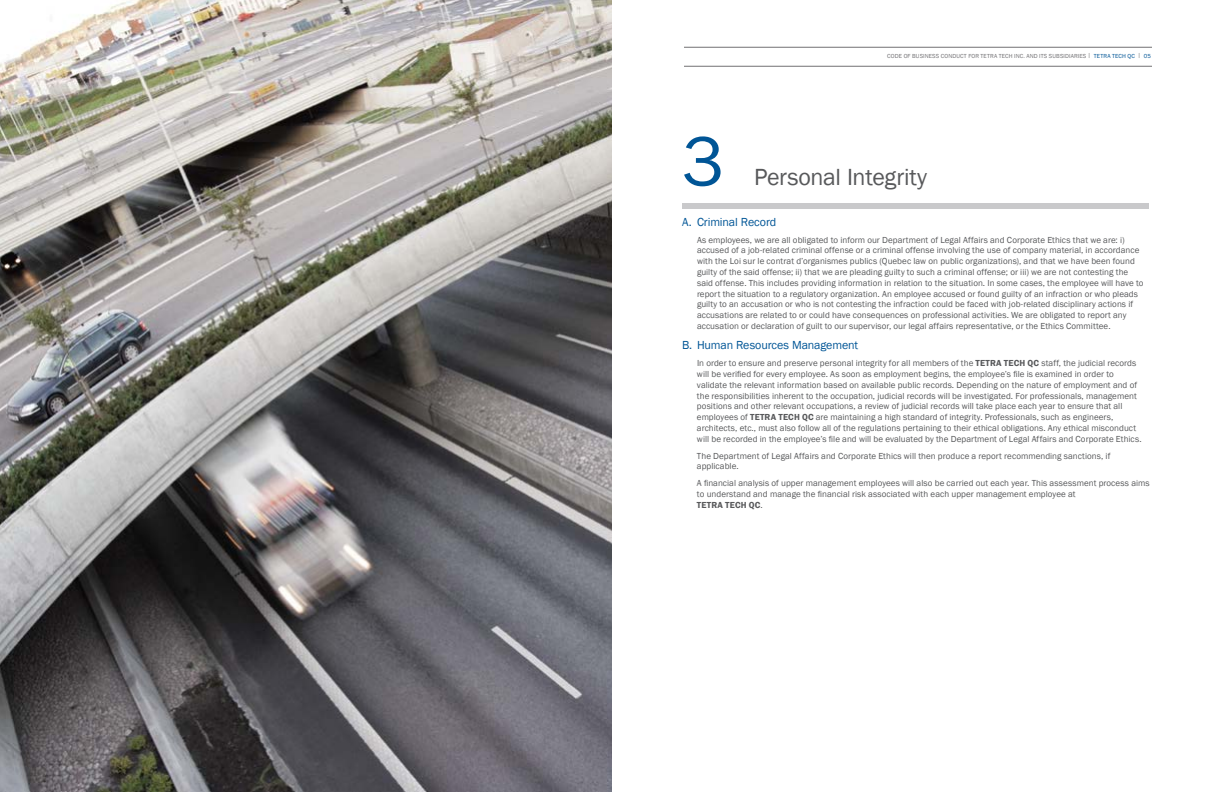
<style>
.page{position:relative;width:1224px;height:792px;background:#fff}
.page>*{position:absolute;margin:0;border:0;box-sizing:border-box;transform-origin:0 0}
.t1{font:72px "Franklin Gothic";color:#005596}
.t2{font:24px "Franklin Gothic";letter-spacing:-.01em;color:#58595b}
.t3{font:12px "Franklin Gothic";letter-spacing:-.01em;color:#005596}
.t4{font:9px/10.8px "Franklin Gothic";letter-spacing:.005em;color:#58595b}
.t5{font:6px "Franklin Gothic";letter-spacing:.02em;color:#717073}
.s1{color:#005596}
.s2{font-weight:600}
</style>
<div class="page">
<img style="left:0;top:0;width:612px;height:792px">
<hr style="left:684px;top:47px;width:468px;height:1px;background:#717073">
<hr style="left:684px;top:66px;width:468px;height:1px;background:#717073">
<div style="left:682px;top:203px;width:467px;height:5px;background:#c9c9cb"></div>
<h1 class="t1" style="left:682px;top:117px;width:44px">3</h1>
<p class="t5" style="left:887px;top:52px;width:265px">CODE OF BUSINESS CONDUCT FOR TETRA TECH INC. AND ITS SUBSIDIARIES | <span class="s1">TETRA TECH QC</span> | <span class="s1">05</span></p>
<h2 class="t2" style="left:754px;top:163px;width:175px">Personal Integrity</h2>
<h3 class="t3" style="left:682px;top:214px;width:96px">A. Criminal Record</h3>
<p class="t4" style="left:697px;top:234px;width:448px">As employees, we are all obligated to inform our Department of Legal Affairs and Corporate Ethics that we are: i) accused of a job-related criminal offense or a criminal offense involving the use of company material, in accordance with the Loi sur le contrat d’organismes publics (Quebec law on public organizations), and that we have been found guilty of the said offense; ii) that we are pleading guilty to such a criminal offense; or iii) we are not contesting the said offense. This includes providing information in relation to the situation. In some cases, the employee will have to report the situation to a regulatory organization. An employee accused or found guilty of an infraction or who pleads guilty to an accusation or who is not contesting the infraction could be faced with job-related disciplinary actions if accusations are related to or could have consequences on professional activities. We are obligated to report any accusation or declaration of guilt to our supervisor, our legal affairs representative, or the Ethics Committee.</p>
<h3 class="t3" style="left:682px;top:338px;width:178px">B. Human Resources Management</h3>
<p class="t4" style="left:697px;top:358px;width:446px">In order to ensure and preserve personal integrity for all members of the <span class="s2">TETRA TECH QC</span> staff, the judicial records will be verified for every employee. As soon as employment begins, the employee’s file is examined in order to validate the relevant information based on available public records. Depending on the nature of employment and of the responsibilities inherent to the occupation, judicial records will be investigated. For professionals, management positions and other relevant occupations, a review of judicial records will take place each year to ensure that all employees of <span class="s2">TETRA TECH QC</span> are maintaining a high standard of integrity. Professionals, such as engineers, architects, etc., must also follow all of the regulations pertaining to their ethical obligations. Any ethical misconduct will be recorded in the employee’s file and will be evaluated by the Department of Legal Affairs and Corporate Ethics.</p>
<p class="t4" style="left:697px;top:450px;width:415px">The Department of Legal Affairs and Corporate Ethics will then produce a report recommending sanctions, if applicable.</p>
<p class="t4" style="left:697px;top:478px;width:454px">A financial analysis of upper management employees will also be carried out each year. This assessment process aims to understand and manage the financial risk associated with each upper management employee at<br><span class="s2">TETRA TECH QC</span>.</p>
</div>
